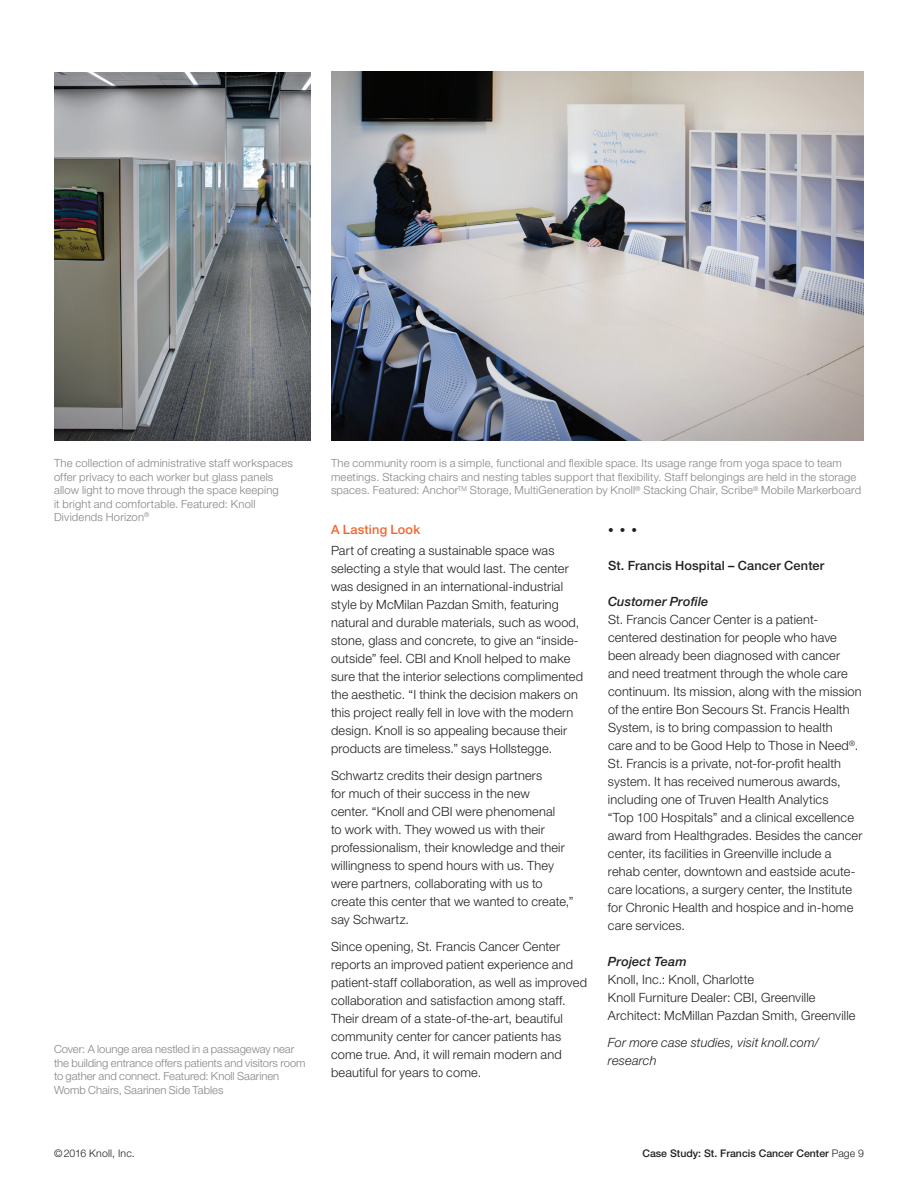
<style>
.page{position:relative;width:918px;height:1188px;background:#fff}
.page>*{position:absolute;margin:0;border:0;box-sizing:border-box;transform-origin:0 0}
.t1{font:300 12.75px/18px "Helvetica Neue LT Std";letter-spacing:.015em;color:#231f20}
.t2{font:italic 300 12.75px/18px "Helvetica Neue LT Std";letter-spacing:.01em;color:#231f20}
.t3{font:500 12.75px "Helvetica Neue LT Std";letter-spacing:.015em;color:#231f20}
.t4{font:italic 500 12.75px "Helvetica Neue LT Std";letter-spacing:.01em;color:#231f20}
.t5{font:500 12.75px "Helvetica Neue LT Std";letter-spacing:.015em;color:#f2642f}
.t6{font:300 11.25px/13.5px "Helvetica Neue LT Std";letter-spacing:.015em;color:#848588}
.t7{font:300 11.25px/13.5px "Helvetica Neue LT Std";letter-spacing:-.005em;color:#848588}
.t8{font:700 11.25px "Helvetica Neue LT Std";color:#231f20}
.t9{font:500 10.5px "Helvetica Neue LT Std";color:#231f20}
.t10{font:300 10.5px "Helvetica Neue LT Std";letter-spacing:.015em;color:#231f20}
.s1{font-weight:300}
</style>
<div class="page">
<img style="left:331px;top:72px;width:533px;height:369px">
<img style="left:54px;top:72px;width:256px;height:369px">
<p class="t6" style="left:54px;top:456px;width:240px">The collection of administrative staff workspaces offer privacy to each worker but glass panels allow light to move through the space keeping<br>it bright and comfortable. Featured: Knoll Dividends Horizon<sup>®</sup></p>
<p class="t6" style="left:331px;top:456px;width:532px">The community room is a simple, functional and flexible space. Its usage range from yoga space to team meetings. Stacking chairs and nesting tables support that flexibility. Staff belongings are held in the storage spaces. Featured: Anchor<sup>TM</sup> Storage, MultiGeneration by Knoll<sup>®</sup> Stacking Chair, Scribe<sup>®</sup> Mobile Markerboard</p>
<p class="t7" style="left:54px;top:1042px;width:253px">Cover: A lounge area nestled in a passageway near the building entrance offers patients and visitors room to gather and connect. Featured: Knoll Saarinen Womb Chairs, Saarinen Side Tables</p>
<p class="t5" style="left:331px;top:522px;width:91px">A Lasting Look</p>
<p class="t1" style="left:331px;top:541px;width:254px">Part of creating a sustainable space was selecting a style that would last. The center was designed in an international-industrial style by McMilan Pazdan Smith, featuring natural and durable materials, such as wood, stone, glass and concrete, to give an “inside&shy;outside” feel. CBI and Knoll helped to make sure that the interior selections complimented the aesthetic. “I think the decision makers on this project really fell in love with the modern design. Knoll is so appealing because their products are timeless.” says Hollstegge.</p>
<p class="t1" style="left:331px;top:766px;width:244px">Schwartz credits their design partners<br>for much of their success in the new<br>center. “Knoll and CBI were phenomenal<br>to work with. They wowed us with their professionalism, their knowledge and their willingness to spend hours with us. They were partners, collaborating with us to create this center that we wanted to create,” say Schwartz.</p>
<p class="t1" style="left:331px;top:937px;width:258px">Since opening, St. Francis Cancer Center reports an improved patient experience and patient-staff collaboration, as well as improved collaboration and satisfaction among staff.<br>Their dream of a state-of-the-art, beautiful community center for cancer patients has come true. And, it will remain modern and beautiful for years to come.</p>
<p class="t8" style="left:608px;top:523px;width:31px">• • •</p>
<p class="t3" style="left:608px;top:558px;width:218px">St. Francis Hospital – Cancer Center</p>
<p class="t4" style="left:608px;top:594px;width:102px">Customer Profile</p>
<p class="t1" style="left:608px;top:610px;width:256px">St. Francis Cancer Center is a patient&shy;centered destination for people who have been already been diagnosed with cancer and need treatment through the whole care continuum. Its mission, along with the mission of the entire Bon Secours St. Francis Health System, is to bring compassion to health<br>care and to be Good Help to Those in Need<sup>®</sup>.<br>St. Francis is a private, not-for-profit health system. It has received numerous awards, including one of Truven Health Analytics<br>“Top 100 Hospitals” and a clinical excellence award from Healthgrades. Besides the cancer center, its facilities in Greenville include a rehab center, downtown and eastside acute&shy;care locations, a surgery center, the Institute for Chronic Health and hospice and in-home care services.</p>
<p class="t4" style="left:608px;top:954px;width:80px">Project Team</p>
<p class="t1" style="left:608px;top:970px;width:249px">Knoll, Inc.: Knoll, Charlotte<br>Knoll Furniture Dealer: CBI, Greenville<br>Architect: McMillan Pazdan Smith, Greenville</p>
<p class="t2" style="left:608px;top:1033px;width:213px">For more case studies, visit knoll.com/ research</p>
<p class="t10" style="left:54px;top:1146px;width:82px">©2016 Knoll, Inc.</p>
<p class="t9" style="left:642px;top:1147px;width:223px">Case Study: St. Francis Cancer Center <span class="s1">Page 9</span></p>
</div>
